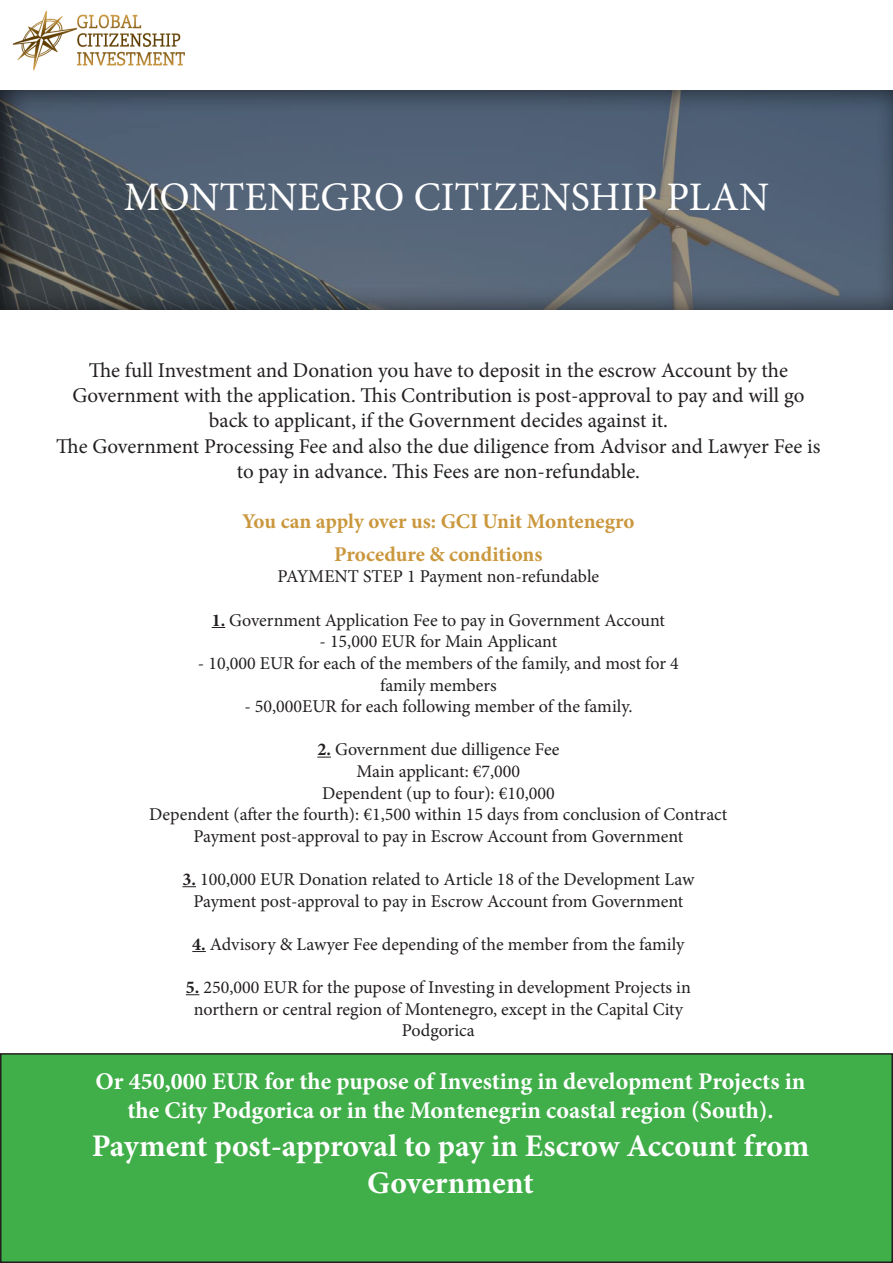
<style>
.page{position:relative;width:893px;height:1263px;background:#fff}
.page>*{position:absolute;margin:0;border:0;box-sizing:border-box;transform-origin:0 0}
.t1{font:40.5px "Minion Pro";color:#fff}
.t2{font:700 31.5px/37.8px "Minion Pro";letter-spacing:-.005em;color:#fff;text-align:center}
.t3{font:700 24px/28.8px "Minion Pro";color:#fff;text-align:center}
.t4{font:21px/25.2px "Minion Pro";letter-spacing:-.005em;color:#231f20;text-align:center}
.t5{font:700 21px "Minion Pro";letter-spacing:-.005em;color:#ca973d}
.t6{font:18px/21.6px "Minion Pro";color:#231f20;text-align:center}
.s1{font-weight:700}
</style>
<div class="page">
<img style="left:13px;top:10px;width:172px;height:61px">
<div style="left:1px;top:1054px;width:891px;height:208px;background:#40ae49"></div>
<div style="left:0;top:1053px;width:893px;height:210px;border:2px solid #231f20"></div>
<div style="left:0;top:88px;width:893px;height:223px;background:#231f20;opacity:.75"></div>
<svg style="left:212px;top:627px;width:13px;height:1px"></svg>
<svg style="left:317px;top:757px;width:14px;height:1px"></svg>
<svg style="left:182px;top:886px;width:14px;height:1px"></svg>
<svg style="left:192px;top:951px;width:14px;height:1px"></svg>
<svg style="left:186px;top:994px;width:13px;height:1px"></svg>
<p class="t1" style="left:124px;top:170px;width:647px">MONTENEGRO CITIZENSHIP PLAN</p>
<p class="t4" style="left:56px;top:358px;width:766px">The full Investment and Donation you have to deposit in the escrow Account by the Government with the application. This Contribution is post-approval to pay and will go back to applicant, if the Government decides against it.<br>The Government Processing Fee and also the due diligence from Advisor and Lawyer Fee is to pay in advance. This Fees are non-refundable.</p>
<p class="t5" style="left:242px;top:507px;width:394px">You can apply over us: GCI Unit Montenegro</p>
<p class="t5" style="left:334px;top:539px;width:210px">Procedure &amp; conditions</p>
<p class="t6" style="left:278px;top:566px;width:323px">PAYMENT STEP 1 Payment non-refundable</p>
<p class="t6" style="left:212px;top:609px;width:455px"><span class="s1">1.</span> Government Application Fee to pay in Government Account</p>
<p class="t6" style="left:319px;top:631px;width:239px">- 15,000 EUR for Main Applicant</p>
<p class="t6" style="left:198px;top:652px;width:482px">- 10,000 EUR for each of the members of the family, and most for 4 family members</p>
<p class="t6" style="left:244px;top:696px;width:390px">- 50,000EUR for each following member of the family.</p>
<p class="t6" style="left:149px;top:739px;width:580px"><span class="s1">2.</span> Government due dilligence Fee<br>Main applicant: €7,000<br>Dependent (up to four): €10,000<br>Dependent (after the fourth): €1,500 within 15 days from conclusion of Contract Payment post-approval to pay in Escrow Account from Government</p>
<p class="t6" style="left:182px;top:868px;width:513px"><span class="s1">3.</span> 100,000 EUR Donation related to Article 18 of the Development Law<br>Payment post-approval to pay in Escrow Account from Government</p>
<p class="t6" style="left:192px;top:933px;width:494px"><span class="s1">4.</span> Advisory &amp; Lawyer Fee depending of the member from the family</p>
<p class="t6" style="left:186px;top:976px;width:507px"><span class="s1">5.</span> 250,000 EUR for the pupose of Investing in development Projects in northern or central region of Montenegro, except in the Capital City<br>Podgorica</p>
<p class="t3" style="left:96px;top:1066px;width:711px">Or 450,000 EUR for the pupose of Investing in development Projects in the City Podgorica or in the Montenegrin coastal region (South).</p>
<p class="t2" style="left:92px;top:1126px;width:719px">Payment post-approval to pay in Escrow Account from<br>Government</p>
</div>
